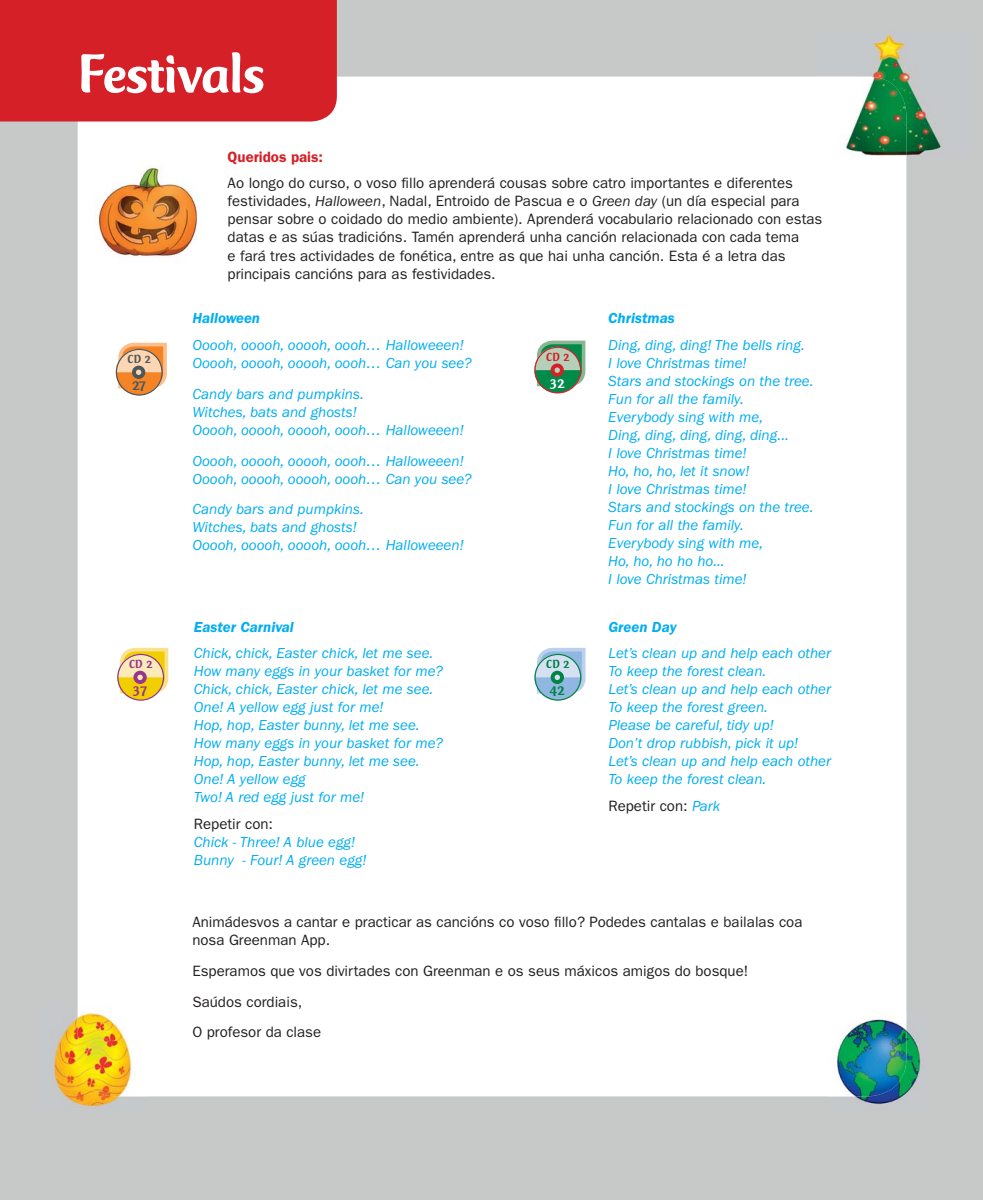
<style>
.page{position:relative;width:983px;height:1200px;background:#fff}
.page>*{position:absolute;margin:0;border:0;box-sizing:border-box;transform-origin:0 0}
.t1{font:500 57px "Club Type Std";letter-spacing:-.01em;color:#fff}
.t2{font:italic 15px/18px "ITC Franklin Gothic Std";color:#00aeef}
.t3{font:15px/18px "ITC Franklin Gothic Std";color:#231f20}
.t4{font:italic 600 15px "ITC Franklin Gothic Std";color:#00aeef}
.t5{font:600 15px "ITC Franklin Gothic Std";color:#d52027}
.t6{font:500 14.7px "Club Type Std";color:#4f5859}
.t7{font:500 14.7px "Club Type Std";color:#fff}
.t8{font:500 14.7px "Club Type Std";color:#96358d}
.t9{font:500 14.7px "Club Type Std";color:#008345}
.t10{font:500 12.15px "Club Type Std";color:#4f5859}
.t11{font:500 12.15px "Club Type Std";color:#d52027}
.t12{font:500 12.15px "Club Type Std";color:#96358d}
.t13{font:500 12.15px "Club Type Std";color:#008345}
.s1{font-style:italic}
.s2{font-style:italic;color:#00aeef}
</style>
<div class="page">
<div style="left:0;top:0;width:982px;height:1199px;background:#c7c8c8"></div>
<div style="left:78px;top:77px;width:828px;height:1019px;background:#fff;border-radius:38px"></div>
<div style="left:0;top:0;width:337px;height:121px;background:#d52027"></div>
<img style="left:94px;top:166px;width:104px;height:96px">
<svg style="left:116px;top:349px;width:45px;height:46px"></svg>
<svg style="left:116px;top:342px;width:51px;height:48px;background:#ebae7a"></svg>
<div style="left:116px;top:348px;width:47px;height:47px;border:1px solid #4f5859;border-radius:50%"></div>
<img style="left:815px;top:30px;width:157px;height:127px">
<img style="left:815px;top:77px;width:91px;height:80px">
<svg style="left:534px;top:347px;width:46px;height:46px"></svg>
<svg style="left:534px;top:340px;width:52px;height:48px;background:#7aa987"></svg>
<div style="left:534px;top:346px;width:47px;height:47px;border:1px solid #d52027;border-radius:50%"></div>
<img style="left:39px;top:1005px;width:107px;height:104px">
<img style="left:78px;top:1005px;width:68px;height:91px">
<svg style="left:117px;top:654px;width:46px;height:46px"></svg>
<svg style="left:117px;top:647px;width:52px;height:48px;background:#eed277"></svg>
<div style="left:117px;top:653px;width:47px;height:47px;border:1px solid #96358d;border-radius:50%"></div>
<img style="left:827px;top:1010px;width:100px;height:99px">
<img style="left:827px;top:1010px;width:79px;height:86px">
<svg style="left:534px;top:654px;width:46px;height:46px"></svg>
<svg style="left:534px;top:647px;width:52px;height:48px;background:#abcbdd"></svg>
<div style="left:534px;top:653px;width:47px;height:47px;border:1px solid #008345;border-radius:50%"></div>
<h1 class="t1" style="left:78px;top:52px;width:189px">Festivals</h1>
<p class="t5" style="left:227px;top:151px;width:97px">Queridos pais:</p>
<p class="t3" style="left:227px;top:175px;width:596px">Ao longo do curso, o voso fillo aprenderá cousas sobre catro importantes e diferentes festividades, <span class="s1">Halloween</span>, Nadal, Entroido de Pascua e o <span class="s1">Green day</span> (un día especial para pensar sobre o coidado do medio ambiente). Aprenderá vocabulario relacionado con estas datas e as súas tradicións. Tamén aprenderá unha canción relacionada con cada tema<br>e fará tres actividades de fonética, entre as que hai unha canción. Esta é a letra das principais cancións para as festividades.</p>
<p class="t10" style="left:128px;top:354px;width:25px">CD 2</p>
<p class="t6" style="left:132px;top:379px;width:15px">27</p>
<p class="t4" style="left:192px;top:309px;width:69px">Halloween</p>
<p class="t2" style="left:192px;top:337px;width:281px">Ooooh, ooooh, ooooh, oooh… Halloweeen!<br>Ooooh, ooooh, ooooh, oooh… Can you see?</p>
<p class="t2" style="left:192px;top:385px;width:273px">Candy bars and pumpkins.<br>Witches, bats and ghosts!<br>Ooooh, ooooh, ooooh, oooh… Halloweeen!</p>
<p class="t2" style="left:192px;top:452px;width:281px">Ooooh, ooooh, ooooh, oooh… Halloweeen!<br>Ooooh, ooooh, ooooh, oooh… Can you see?</p>
<p class="t2" style="left:192px;top:501px;width:273px">Candy bars and pumpkins.<br>Witches, bats and ghosts!<br>Ooooh, ooooh, ooooh, oooh… Halloweeen!</p>
<p class="t11" style="left:546px;top:352px;width:25px">CD 2</p>
<p class="t7" style="left:549px;top:377px;width:16px">32</p>
<p class="t4" style="left:608px;top:309px;width:68px">Christmas</p>
<p class="t2" style="left:608px;top:337px;width:206px">Ding, ding, ding! The bells ring.<br>I love Christmas time!<br>Stars and stockings on the tree.<br>Fun for all the family.<br>Everybody sing with me,<br>Ding, ding, ding, ding, ding...<br>I love Christmas time!<br>Ho, ho, ho, let it snow!<br>I love Christmas time!<br>Stars and stockings on the tree.<br>Fun for all the family.<br>Everybody sing with me,<br>Ho, ho, ho ho ho...<br>I love Christmas time!</p>
<p class="t12" style="left:129px;top:659px;width:25px">CD 2</p>
<p class="t8" style="left:133px;top:684px;width:16px">37</p>
<p class="t4" style="left:194px;top:617px;width:101px">Easter Carnival</p>
<p class="t2" style="left:194px;top:645px;width:251px">Chick, chick, Easter chick, let me see.<br>How many eggs in your basket for me?<br>Chick, chick, Easter chick, let me see.<br>One! A yellow egg just for me!<br>Hop, hop, Easter bunny, let me see.<br>How many eggs in your basket for me?<br>Hop, hop, Easter bunny, let me see.<br>One! A yellow egg<br>Two! A red egg just for me!</p>
<p class="t3" style="left:194px;top:815px;width:81px">Repetir con:</p>
<p class="t2" style="left:194px;top:833px;width:174px">Chick - Three! A blue egg!<br>Bunny - Four! A green egg!</p>
<p class="t13" style="left:546px;top:659px;width:25px">CD 2</p>
<p class="t9" style="left:549px;top:684px;width:16px">42</p>
<p class="t4" style="left:608px;top:617px;width:70px">Green Day</p>
<p class="t2" style="left:608px;top:645px;width:224px">Let’s clean up and help each other<br>To keep the forest clean.<br>Let’s clean up and help each other<br>To keep the forest green.<br>Please be careful, tidy up!<br>Don’t drop rubbish, pick it up!<br>Let’s clean up and help each other<br>To keep the forest clean.</p>
<p class="t3" style="left:608px;top:797px;width:113px">Repetir con: <span class="s2">Park</span></p>
<p class="t3" style="left:192px;top:913px;width:611px">Animádesvos a cantar e practicar as cancións co voso fillo? Podedes cantalas e bailalas coa nosa Greenman App.</p>
<p class="t3" style="left:192px;top:956px;width:557px;line-height:30.8px">Esperamos que vos divirtades con Greenman e os seus máxicos amigos do bosque!<br>Saúdos cordiais,<br>O profesor da clase</p>
</div>
